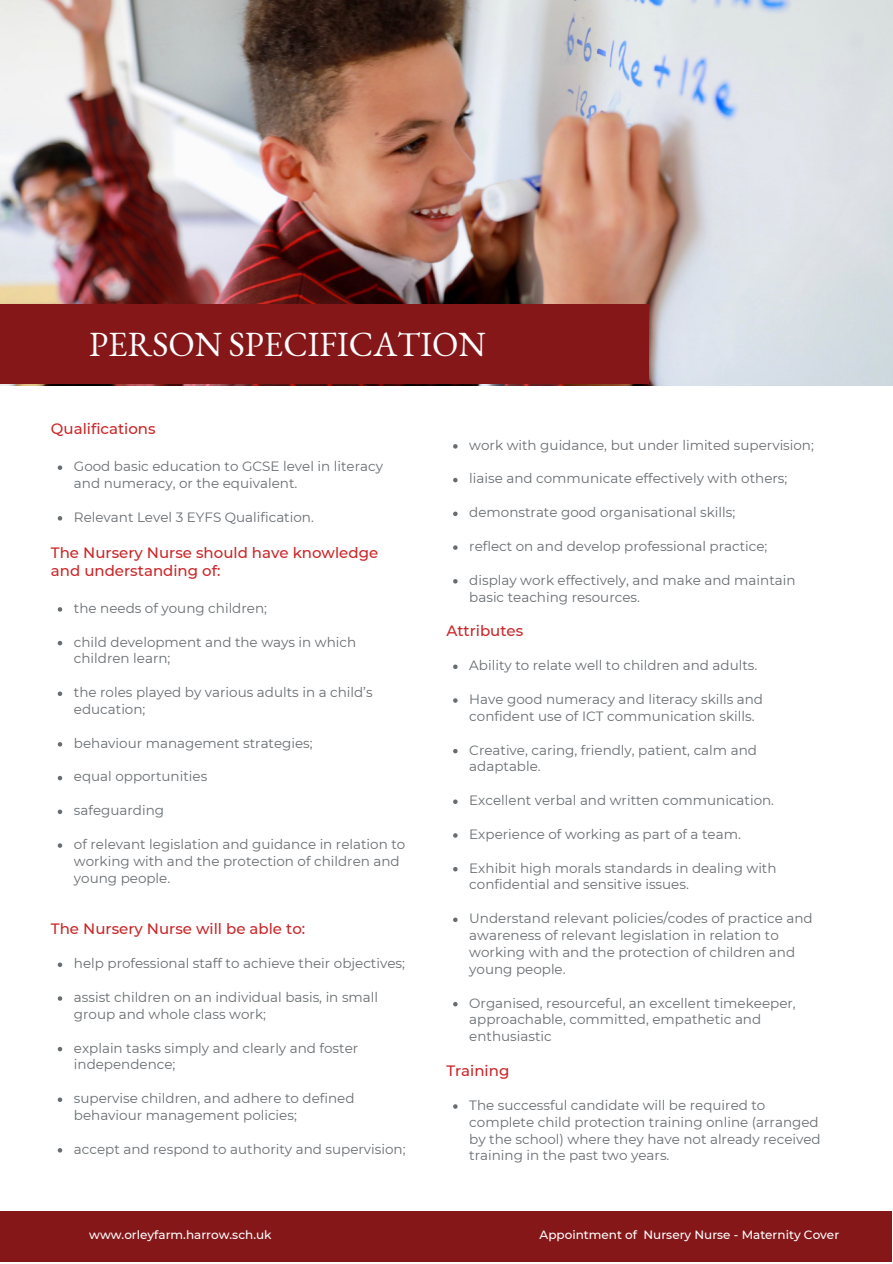
<style>
.page{position:relative;width:893px;height:1264px;background:#fff}
.page>*{position:absolute;margin:0;border:0;box-sizing:border-box;transform-origin:0 0}
.t1{font:34.5px "EB Garamond";color:#fff}
.t2{font:500 15px/18px "Montserrat";color:#c92729}
.t3{font:13.5px/16.8px "Montserrat";color:#686d71}
.t4{font:500 12px "Montserrat";color:#fff}
</style>
<div class="page">
<div style="left:0;top:1211px;width:891px;height:50px;background:#851719"></div>
<img style="left:0;top:0;width:892px;height:386px">
<svg style="left:58px;top:465px;width:4px;height:5px"></svg>
<svg style="left:58px;top:516px;width:4px;height:4px"></svg>
<svg style="left:58px;top:607px;width:4px;height:4px"></svg>
<svg style="left:58px;top:641px;width:4px;height:4px"></svg>
<svg style="left:58px;top:691px;width:4px;height:5px"></svg>
<svg style="left:58px;top:742px;width:4px;height:4px"></svg>
<svg style="left:58px;top:775px;width:4px;height:5px"></svg>
<svg style="left:58px;top:809px;width:4px;height:5px"></svg>
<svg style="left:58px;top:843px;width:4px;height:4px"></svg>
<svg style="left:58px;top:962px;width:4px;height:5px"></svg>
<svg style="left:58px;top:996px;width:4px;height:4px"></svg>
<svg style="left:58px;top:1046px;width:4px;height:5px"></svg>
<svg style="left:58px;top:1097px;width:4px;height:4px"></svg>
<svg style="left:58px;top:1148px;width:4px;height:4px"></svg>
<svg style="left:453px;top:444px;width:4px;height:4px"></svg>
<svg style="left:453px;top:478px;width:4px;height:4px"></svg>
<svg style="left:453px;top:511px;width:4px;height:5px"></svg>
<svg style="left:453px;top:545px;width:4px;height:5px"></svg>
<svg style="left:453px;top:579px;width:4px;height:4px"></svg>
<svg style="left:453px;top:664px;width:4px;height:5px"></svg>
<svg style="left:453px;top:698px;width:4px;height:4px"></svg>
<svg style="left:453px;top:749px;width:4px;height:4px"></svg>
<svg style="left:453px;top:799px;width:4px;height:5px"></svg>
<svg style="left:453px;top:833px;width:4px;height:4px"></svg>
<svg style="left:453px;top:867px;width:4px;height:4px"></svg>
<svg style="left:453px;top:917px;width:4px;height:5px"></svg>
<svg style="left:453px;top:1002px;width:4px;height:4px"></svg>
<svg style="left:453px;top:1104px;width:4px;height:4px"></svg>
<div style="left:0;top:305px;width:648px;height:79px;background:#851719"></div>
<h1 class="t1" style="left:89px;top:322px;width:398px">PERSON SPECIFICATION</h1>
<p class="t2" style="left:51px;top:419px;width:106px">Qualifications</p>
<p class="t3" style="left:74px;top:457px;width:310px">Good basic education to GCSE level in literacy and numeracy, or the equivalent.</p>
<p class="t3" style="left:74px;top:508px;width:241px">Relevant Level 3 EYFS Qualification.</p>
<p class="t2" style="left:51px;top:542px;width:329px">The Nursery Nurse should have knowledge and understanding of:</p>
<p class="t3" style="left:74px;top:599px;width:194px">the needs of young children;</p>
<p class="t3" style="left:74px;top:633px;width:284px">child development and the ways in which children learn;</p>
<p class="t3" style="left:74px;top:683px;width:300px">the roles played by various adults in a child’s education;</p>
<p class="t3" style="left:74px;top:734px;width:240px">behaviour management strategies;</p>
<p class="t3" style="left:74px;top:767px;width:135px">equal opportunities</p>
<p class="t3" style="left:74px;top:801px;width:92px">safeguarding</p>
<p class="t3" style="left:74px;top:835px;width:333px">of relevant legislation and guidance in relation to working with and the protection of children and young people.</p>
<p class="t2" style="left:51px;top:919px;width:256px">The Nursery Nurse will be able to:</p>
<p class="t3" style="left:74px;top:954px;width:332px">help professional staff to achieve their objectives;</p>
<p class="t3" style="left:74px;top:988px;width:306px">assist children on an individual basis, in small group and whole class work;</p>
<p class="t3" style="left:74px;top:1038px;width:286px">explain tasks simply and clearly and foster independence;</p>
<p class="t3" style="left:74px;top:1089px;width:282px">supervise children, and adhere to defined behaviour management policies;</p>
<p class="t3" style="left:74px;top:1139px;width:333px">accept and respond to authority and supervision;</p>
<p class="t4" style="left:89px;top:1226px;width:184px">www.orleyfarm.harrow.sch.uk</p>
<p class="t3" style="left:469px;top:436px;width:346px">work with guidance, but under limited supervision;</p>
<p class="t3" style="left:469px;top:470px;width:319px">liaise and communicate effectively with others;</p>
<p class="t3" style="left:469px;top:503px;width:267px">demonstrate good organisational skills;</p>
<p class="t3" style="left:469px;top:537px;width:299px">reflect on and develop professional practice;</p>
<p class="t3" style="left:469px;top:571px;width:328px">display work effectively, and make and maintain basic teaching resources.</p>
<p class="t2" style="left:446px;top:621px;width:78px">Attributes</p>
<p class="t3" style="left:469px;top:656px;width:289px">Ability to relate well to children and adults.</p>
<p class="t3" style="left:469px;top:690px;width:295px">Have good numeracy and literacy skills and confident use of ICT communication skills.</p>
<p class="t3" style="left:469px;top:740px;width:289px">Creative, caring, friendly, patient, calm and adaptable.</p>
<p class="t3" style="left:469px;top:791px;width:306px">Excellent verbal and written communication.</p>
<p class="t3" style="left:469px;top:825px;width:273px">Experience of working as part of a team.</p>
<p class="t3" style="left:469px;top:858px;width:309px">Exhibit high morals standards in dealing with confidential and sensitive issues.</p>
<p class="t3" style="left:469px;top:909px;width:345px">Understand relevant policies/codes of practice and awareness of relevant legislation in relation to working with and the protection of children and young people.</p>
<p class="t3" style="left:469px;top:993px;width:328px">Organised, resourceful, an excellent timekeeper, approachable, committed, empathetic and enthusiastic</p>
<p class="t2" style="left:446px;top:1061px;width:64px">Training</p>
<p class="t3" style="left:469px;top:1096px;width:353px">The successful candidate will be required to complete child protection training online (arranged by the school) where they have not already received training in the past two years.</p>
<p class="t4" style="left:539px;top:1226px;width:301px">Appointment of Nursery Nurse - Maternity Cover</p>
</div>
